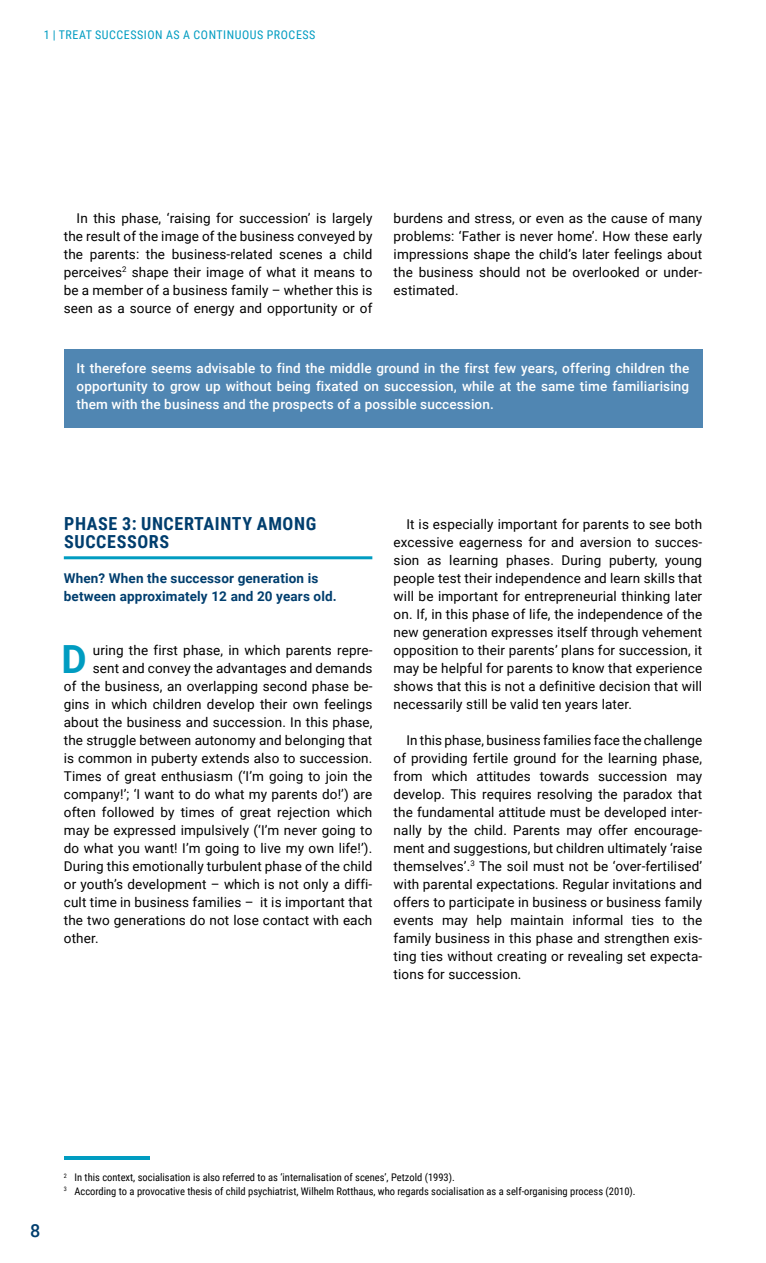
<style>
.page{position:relative;width:766px;height:1263px;background:#fff}
.page>*{position:absolute;margin:0;border:0;box-sizing:border-box;transform-origin:0 0}
.t1{font:700 38.85px "Roboto";color:#009cc1}
.t2{font:700 18px/18px "Roboto Condensed";letter-spacing:.035em;color:#003e6e}
.t3{font:500 18px "Roboto";color:#003e6e}
.t4{font:13.5px/18px "Roboto";letter-spacing:.01em;color:#000;text-align:justify}
.t5{font:500 13.5px/18px "Roboto";letter-spacing:.01em;color:#fff;text-align:justify}
.t6{font:700 13.5px/18px "Roboto";letter-spacing:.01em;color:#003e6e}
.t7{font:12px "Roboto Condensed";letter-spacing:.045em;color:#009cc1}
.t8{font:10.5px/13.5px "Roboto Condensed";color:#000}
</style>
<div class="page">
<div style="left:64px;top:349px;width:638px;height:78px;background:#5086b2"></div>
<hr style="left:64px;top:1156px;width:85px;height:4px;background:#009cc1">
<hr style="left:64px;top:556px;width:308px;height:3px;background:#009cc1">
<p class="t7" style="left:44px;top:26px;width:273px">1 | TREAT SUCCESSION AS A CONTINUOUS PROCESS</p>
<p class="t4" style="left:64px;top:208px;width:310px;text-indent:13px">In this phase, ‘raising for succession’ is largely the result of the image of the business conveyed by the parents: the business-related scenes a child perceives<sup>2</sup> shape their image of what it means to be a member of a business family – whether this is seen as a source of energy and opportunity or of</p>
<p class="t4" style="left:393px;top:208px;width:310px">burdens and stress, or even as the cause of many problems: ‘Father is never home’. How these early impressions shape the child’s later feelings about the business should not be overlooked or under&shy;estimated.</p>
<p class="t5" style="left:77px;top:358px;width:614px">It therefore seems advisable to find the middle ground in the first few years, offering children the opportunity to grow up without being fixated on succession, while at the same time familiarising them with the business and the prospects of a possible succession.</p>
<h2 class="t2" style="left:64px;top:514px;width:254px">PHASE 3: UNCERTAINTY AMONG<br>SUCCESSORS</h2>
<p class="t6" style="left:64px;top:568px;width:274px">When? When the successor generation is between approximately 12 and 20 years old.</p>
<h1 class="t1" style="left:61px;top:632px;width:27px">D</h1>
<p class="t4" style="left:93px;top:640px;width:281px">uring the first phase, in which parents repre-</p>
<p class="t4" style="left:93px;top:658px;width:281px">sent and convey the advantages and demands</p>
<p class="t4" style="left:64px;top:676px;width:310px">of the business, an overlapping second phase be-</p>
<p class="t4" style="left:64px;top:694px;width:310px">gins in which children develop their own feelings</p>
<p class="t4" style="left:64px;top:712px;width:310px">about the business and succession. In this phase,</p>
<p class="t4" style="left:64px;top:730px;width:310px">the struggle between autonomy and belonging that</p>
<p class="t4" style="left:64px;top:748px;width:310px">is common in puberty extends also to succession.</p>
<p class="t4" style="left:64px;top:766px;width:310px">Times of great enthusiasm (‘I’m going to join the</p>
<p class="t4" style="left:64px;top:784px;width:310px">company!’; ‘I want to do what my parents do!’) are</p>
<p class="t4" style="left:64px;top:802px;width:310px">often followed by times of great rejection which</p>
<p class="t4" style="left:64px;top:820px;width:310px">may be expressed impulsively (‘I’m never going to</p>
<p class="t4" style="left:64px;top:838px;width:310px">do what you want! I’m going to live my own life!’).</p>
<p class="t4" style="left:64px;top:856px;width:310px">During this emotionally turbulent phase of the child</p>
<p class="t4" style="left:64px;top:874px;width:310px">or youth’s development – which is not only a diffi-</p>
<p class="t4" style="left:64px;top:892px;width:310px">cult time in business families – it is important that</p>
<p class="t4" style="left:64px;top:910px;width:310px">the two generations do not lose contact with each</p>
<p class="t4" style="left:64px;top:928px;width:36px">other.</p>
<p class="t4" style="left:393px;top:514px;width:310px;text-indent:13px">It is especially important for parents to see both excessive eagerness for and aversion to succes&shy;sion as learning phases. During puberty, young people test their independence and learn skills that will be important for entrepreneurial thinking later on. If, in this phase of life, the independence of the new generation expresses itself through vehement opposition to their parents’ plans for succession, it may be helpful for parents to know that experience shows that this is not a definitive decision that will necessarily still be valid ten years later.</p>
<p class="t4" style="left:393px;top:730px;width:310px;text-indent:13px">In this phase, business families face the challenge of providing fertile ground for the learning phase, from which attitudes towards succession may develop. This requires resolving the paradox that the fundamental attitude must be developed inter&shy;nally by the child. Parents may offer encourage&shy;ment and suggestions, but children ultimately ‘raise themselves’.<sup>3</sup> The soil must not be ‘over-fertilised’ with parental expectations. Regular invitations and offers to participate in business or business family events may help maintain informal ties to the family business in this phase and strengthen exis&shy;ting ties without creating or revealing set expecta&shy;tions for succession.</p>
<h2 class="t3" style="left:30px;top:1218px;width:12px">8</h2>
<p class="t8" style="left:64px;top:1170px;width:573px"><sup>2</sup> In this context, socialisation is also referred to as ‘internalisation of scenes’, Petzold (1993).<br><sup>3</sup> According to a provocative thesis of child psychiatrist, Wilhelm Rotthaus, who regards socialisation as a self-organising process (2010).</p>
</div>
